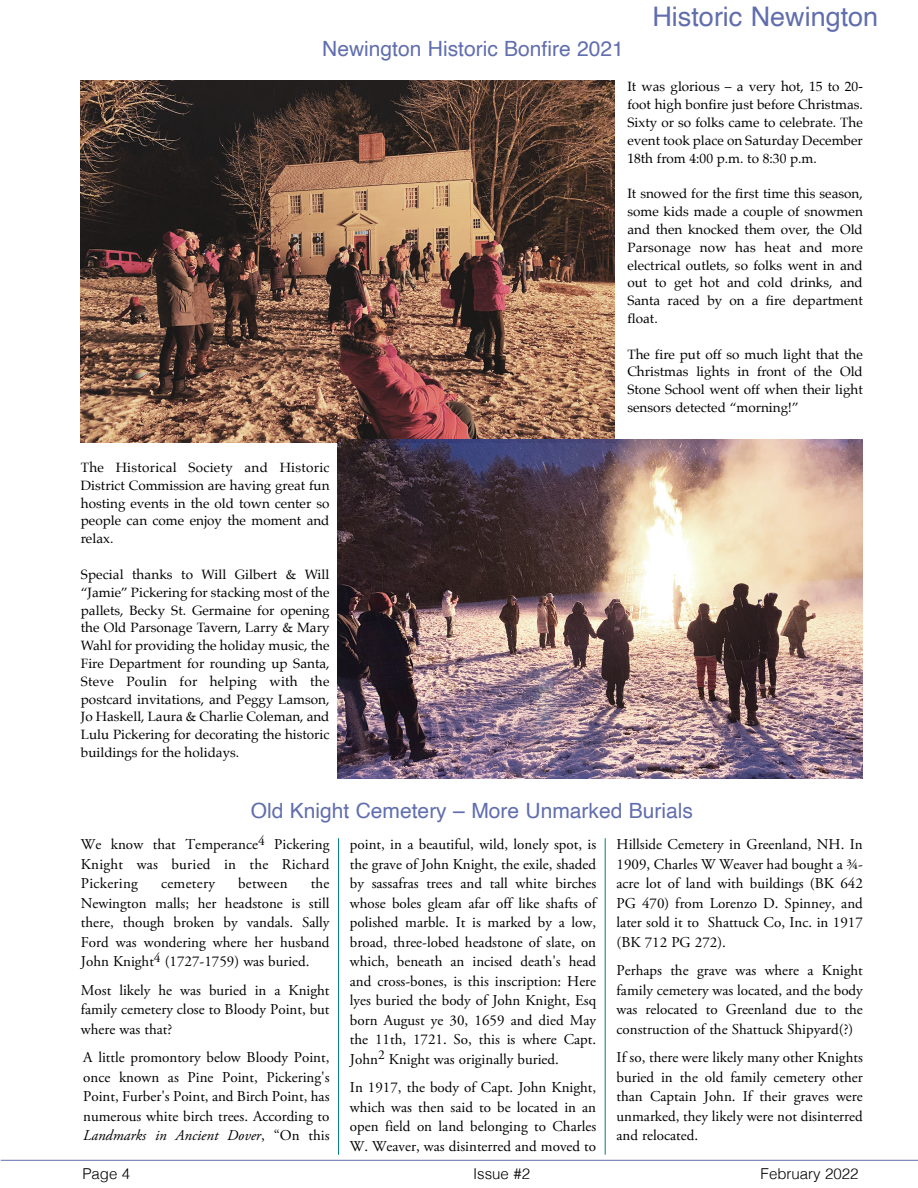
<style>
.page{position:relative;width:918px;height:1188px;background:#fff}
.page>*{position:absolute;margin:0;border:0;box-sizing:border-box;transform-origin:0 0}
.t1{font:27px "Helvetica";color:#616eae}
.t2{font:21px "Helvetica";color:#616eae}
.t3{font:15px/19.5px "Adobe Garamond Pro";color:#000;text-align:justify}
.t4{font:300 15px "Helvetica";color:#000}
.t5{font:15px "Adobe Garamond Pro";letter-spacing:.02em;color:#000}
.t6{font:13.5px/17.9px "Palatino";color:#000;text-align:justify}
.s1{font-style:italic}
</style>
<div class="page">
<img style="left:81px;top:80px;width:533px;height:363px">
<hr style="left:338px;top:838px;width:1px;height:317px;background:#008080">
<hr style="left:605px;top:838px;width:1px;height:317px;background:#008080">
<img style="left:338px;top:440px;width:525px;height:338px">
<hr style="left:1px;top:1160px;width:917px;height:1px;background:#616eae">
<h2 class="t2" style="left:322px;top:40px;width:303px">Newington Historic Bonfire 2021</h2>
<h1 class="t1" style="left:652px;top:5px;width:227px">Historic Newington</h1>
<p class="t6" style="left:627px;top:79px;width:237px">It was glorious – a very hot, 15 to 20- foot high bonfire just before Christmas.<br>Sixty or so folks came to celebrate. The event took place on Saturday December 18th from 4:00 p.m. to 8:30 p.m.</p>
<p class="t6" style="left:627px;top:186px;width:237px">It snowed for the first time this season, some kids made a couple of snowmen and then knocked them over, the Old Parsonage now has heat and more electrical outlets, so folks went in and out to get hot and cold drinks, and Santa raced by on a fire department float.</p>
<p class="t6" style="left:627px;top:346px;width:237px">The fire put off so much light that the Christmas lights in front of the Old Stone School went off when their light sensors detected “morning!”</p>
<p class="t6" style="left:81px;top:459px;width:250px">The Historical Society and Historic District Commission are having great fun hosting events in the old town center so people can come enjoy the moment and relax.</p>
<p class="t6" style="left:81px;top:566px;width:250px">Special thanks to Will Gilbert &amp; Will “Jamie” Pickering for stacking most of the pallets, Becky St. Germaine for opening the Old Parsonage Tavern, Larry &amp; Mary Wahl for providing the holiday music, the Fire Department for rounding up Santa, Steve Poulin for helping with the postcard invitations, and Peggy Lamson, Jo Haskell, Laura &amp; Charlie Coleman, and Lulu Pickering for decorating the historic buildings for the holidays.</p>
<h2 class="t2" style="left:251px;top:801px;width:444px">Old Knight Cemetery – More Unmarked Burials</h2>
<p class="t3" style="left:81px;top:836px;width:250px">We know that Temperance<sup>4</sup> Pickering Knight was buried in the Richard Pickering</p>
<p class="t3" style="left:81px;top:875px;width:250px;text-indent:230px">the Newington malls; her headstone is still there, though broken by vandals. Sally Ford was wondering where her husband John Knight<sup>4</sup> (1727-1759) was buried.</p>
<p class="t3" style="left:81px;top:982px;width:250px">Most likely he was buried in a Knight family cemetery close to Bloody Point, but where was that?</p>
<p class="t3" style="left:83px;top:1049px;width:248px">A little promontory below Bloody Point, once known as Pine Point, Pickering's Point, Furber's Point, and Birch Point, has numerous white birch trees. According to <span class="s1">Landmarks in Ancient Dover</span>, “On this</p>
<p class="t5" style="left:161px;top:877px;width:55px">cemetery</p>
<p class="t5" style="left:238px;top:877px;width:51px">between</p>
<p class="t3" style="left:350px;top:836px;width:248px">point, in a beautiful, wild, lonely spot, is the grave of John Knight, the exile, shaded by sassafras trees and tall white birches whose boles gleam afar off like shafts of polished marble. It is marked by a low, broad, three-lobed headstone of slate, on which, beneath an incised death's head and cross-bones, is this inscription: Here lyes buried the body of John Knight, Esq born August ye 30, 1659 and died May the 11th, 1721. So, this is where Capt.<br>John<sup>2</sup> Knight was originally buried.</p>
<p class="t3" style="left:350px;top:1079px;width:248px">In 1917, the body of Capt. John Knight, which was then said to be located in an open field on land belonging to Charles W. Weaver, was disinterred and moved to</p>
<p class="t3" style="left:617px;top:836px;width:248px">Hillside Cemetery in Greenland, NH. In 1909, Charles W Weaver had bought a ¾- acre lot of land with buildings (BK 642<br>PG 470) from Lorenzo D. Spinney, and later sold it to Shattuck Co, Inc. in 1917 (BK 712 PG 272).</p>
<p class="t3" style="left:617px;top:962px;width:248px">Perhaps the grave was where a Knight family cemetery was located, and the body was relocated to Greenland due to the construction of the Shattuck Shipyard(?)</p>
<p class="t3" style="left:617px;top:1049px;width:248px">If so, there were likely many other Knights buried in the old family cemetery other than Captain John. If their graves were unmarked, they likely were not disinterred and relocated.</p>
<p class="t4" style="left:82px;top:1167px;width:49px">Page 4</p>
<p class="t4" style="left:473px;top:1167px;width:59px">Issue #2</p>
<p class="t4" style="left:761px;top:1167px;width:99px">February 2022</p>
</div>
